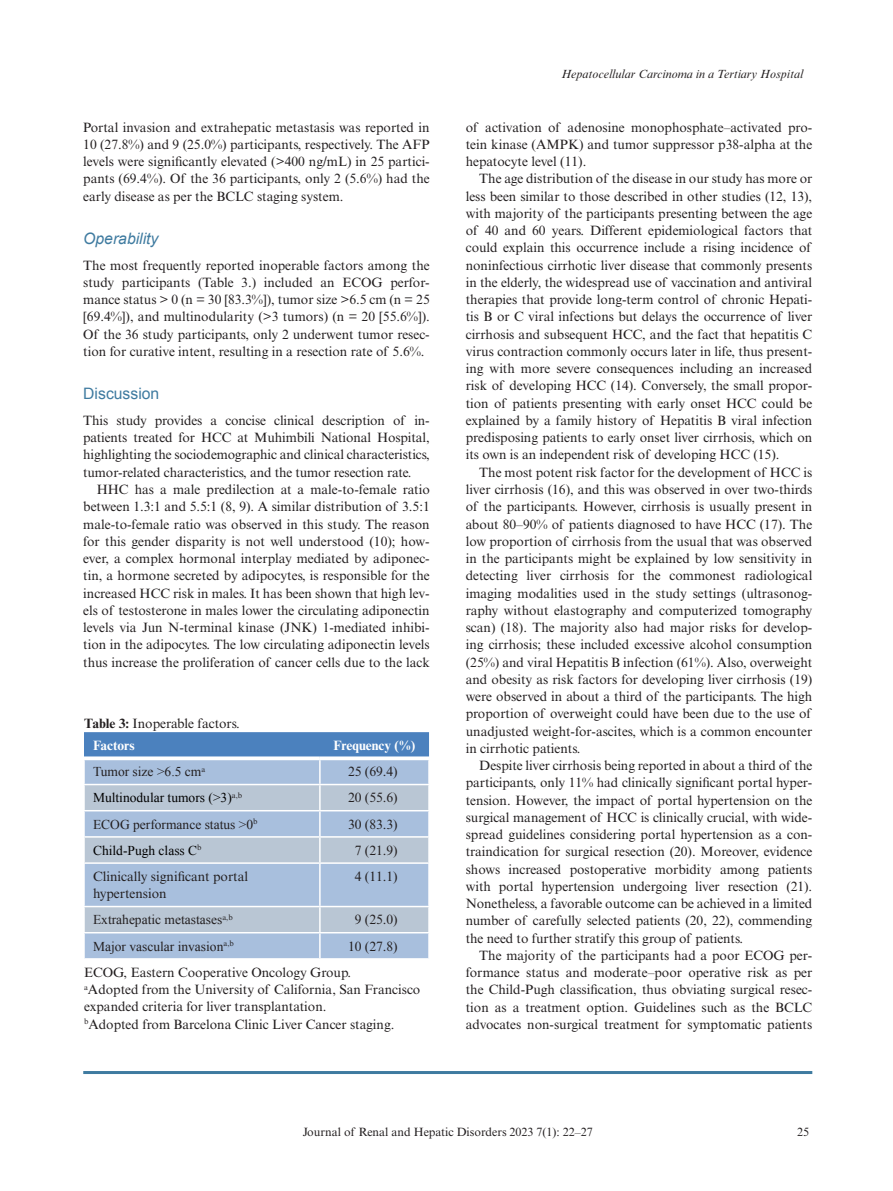
<style>
.page{position:relative;width:893px;height:1191px;background:#fff}
.page>*{position:absolute;margin:0;border:0;box-sizing:border-box;transform-origin:0 0}
.t1{font:italic 15.75px "Arial";color:#3f7ba0}
.t2{font:15.75px "Arial";color:#3f7ba0}
.TXI{font:13.5px/17.2px "Times New Roman MT Std";color:#231f20;text-align:justify}
.TX{font:13.5px/17.2px "Times New Roman MT Std";color:#231f20;text-align:justify}
.TB{font:13.5px/17.2px "Times New Roman MT Std";color:#231f20}
.TB-2{font:13.5px "Times New Roman";color:#231f20}
.TB-3{font:13.5px "Times New Roman";color:#000}
.TT{font:13.5px "Times New Roman MT Std";color:#231f20}
.TCH{font:700 13.5px "Times New Roman MT Std";color:#fff}
.t3{font:12px "Times New Roman MT Std";color:#231f20}
.t4{font:italic 12px "Times New Roman MT Std";color:#231f20}
.s1{font-weight:700}
</style>
<div class="page">
<hr style="left:83px;top:1071px;width:729px;height:3px;background:#3f7ba0">
<div style="left:84px;top:732px;width:345px;height:24px;background:#4b81be"></div>
<div style="left:85px;top:760px;width:343px;height:198px;background:#a8bfdd"></div>
<svg style="left:85px;top:785px;width:343px;height:147px;background:#b1c3d8"></svg>
<hr style="left:319px;top:760px;width:2px;height:23px;background:#fff">
<hr style="left:319px;top:785px;width:2px;height:25px;background:#fff">
<hr style="left:319px;top:811px;width:2px;height:25px;background:#fff">
<hr style="left:319px;top:837px;width:2px;height:25px;background:#fff">
<hr style="left:319px;top:864px;width:2px;height:41px;background:#fff">
<hr style="left:319px;top:907px;width:2px;height:25px;background:#fff">
<hr style="left:319px;top:933px;width:2px;height:25px;background:#fff">
<svg style="left:84px;top:756px;width:236px;height:2px"></svg>
<svg style="left:320px;top:756px;width:109px;height:1px"></svg>
<hr style="left:83px;top:783px;width:237px;height:2px;background:#fff">
<hr style="left:320px;top:783px;width:110px;height:2px;background:#fff">
<hr style="left:83px;top:810px;width:237px;height:1px;background:#fff">
<hr style="left:320px;top:810px;width:110px;height:1px;background:#fff">
<hr style="left:83px;top:836px;width:237px;height:1px;background:#fff">
<hr style="left:320px;top:836px;width:110px;height:1px;background:#fff">
<hr style="left:83px;top:862px;width:237px;height:2px;background:#fff">
<hr style="left:320px;top:862px;width:110px;height:2px;background:#fff">
<hr style="left:83px;top:905px;width:237px;height:2px;background:#fff">
<hr style="left:320px;top:905px;width:110px;height:2px;background:#fff">
<hr style="left:83px;top:932px;width:237px;height:1px;background:#fff">
<hr style="left:320px;top:932px;width:110px;height:1px;background:#fff">
<p class="TX" style="left:83px;top:118px;width:348px">Portal invasion and extrahepatic metastasis was reported in 10 (27.8%) and 9 (25.0%) participants, respectively. The AFP levels were significantly elevated (&gt;400 ng/mL) in 25 partici&shy;pants (69.4%). Of the 36 participants, only 2 (5.6%) had the early disease as per the BCLC staging system.</p>
<h2 class="t1" style="left:83px;top:228px;width:77px">Operability</h2>
<p class="TX" style="left:83px;top:256px;width:348px">The most frequently reported inoperable factors among the study participants (Table 3.) included an ECOG perfor&shy;mance status &gt; 0 (n = 30 [83.3%]), tumor size &gt;6.5 cm (n = 25 [69.4%]), and multinodularity (&gt;3 tumors) (n = 20 [55.6%]).<br>Of the 36 study participants, only 2 underwent tumor resec&shy;tion for curative intent, resulting in a resection rate of 5.6%.</p>
<h1 class="t2" style="left:83px;top:383px;width:78px">Discussion</h1>
<p class="TX" style="left:83px;top:412px;width:348px">This study provides a concise clinical description of in&shy;patients treated for HCC at Muhimbili National Hospital, highlighting the sociodemographic and clinical characteristics, tumor-related characteristics, and the tumor resection rate.</p>
<p class="TXI" style="left:83px;top:481px;width:348px;text-indent:14px">HHC has a male predilection at a male-to-female ratio between 1.3:1 and 5.5:1 (8, 9). A similar distribution of 3.5:1 male-to-female ratio was observed in this study. The reason for this gender disparity is not well understood (10); how&shy;ever, a complex hormonal interplay mediated by adiponec&shy;tin, a hormone secreted by adipocytes, is responsible for the increased HCC risk in males. It has been shown that high lev&shy;els of testosterone in males lower the circulating adiponectin levels via Jun N-terminal kinase (JNK) 1-mediated inhibi&shy;tion in the adipocytes. The low circulating adiponectin levels thus increase the proliferation of cancer cells due to the lack</p>
<p class="TT" style="left:84px;top:715px;width:157px"><span class="s1">Table 3:</span> Inoperable factors.</p>
<p class="TCH" style="left:93px;top:737px;width:43px">Factors</p>
<p class="TCH" style="left:333px;top:737px;width:83px">Frequency (%)</p>
<p class="TB-2" style="left:93px;top:762px;width:114px">Tumor size &gt;6.5 cm<sup>a</sup></p>
<p class="TB" style="left:348px;top:763px;width:51px">25 (69.4)</p>
<p class="TB-3" style="left:93px;top:789px;width:151px">Multinodular tumors (&gt;3)<sup>a,b</sup></p>
<p class="TB" style="left:348px;top:789px;width:51px">20 (55.6)</p>
<p class="TB-2" style="left:93px;top:815px;width:166px">ECOG performance status &gt;0<sup>b</sup></p>
<p class="TB" style="left:348px;top:815px;width:51px">30 (83.3)</p>
<p class="TB-3" style="left:93px;top:841px;width:110px">Child-Pugh class C<sup>b</sup></p>
<p class="TB" style="left:355px;top:841px;width:45px">7 (21.9)</p>
<p class="TB" style="left:93px;top:868px;width:157px">Clinically significant portal hypertension</p>
<p class="TB" style="left:355px;top:868px;width:45px">4 (11.1)</p>
<p class="TB-2" style="left:93px;top:911px;width:141px">Extrahepatic metastases<sup>a,b</sup></p>
<p class="TB" style="left:355px;top:911px;width:45px">9 (25.0)</p>
<p class="TB-2" style="left:93px;top:937px;width:142px">Major vascular invasion<sup>a,b</sup></p>
<p class="TB" style="left:348px;top:937px;width:51px">10 (27.8)</p>
<p class="TB" style="left:84px;top:963px;width:269px">ECOG, Eastern Cooperative Oncology Group.</p>
<p class="TB" style="left:84px;top:981px;width:338px"><sup>a</sup>Adopted from the University of California, San Francisco expanded criteria for liver transplantation.</p>
<p class="TB" style="left:84px;top:1015px;width:312px"><sup>b</sup>Adopted from Barcelona Clinic Liver Cancer staging.</p>
<p class="t4" style="left:561px;top:67px;width:243px">Hepatocellular Carcinoma in a Tertiary Hospital</p>
<p class="TXI" style="left:466px;top:118px;width:348px">of activation of adenosine monophosphate–activated pro&shy;tein kinase (AMPK) and tumor suppressor p38-alpha at the hepatocyte level (11).</p>
<p class="TXI" style="left:466px;top:170px;width:348px;text-indent:14px">The age distribution of the disease in our study has more or less been similar to those described in other studies (12, 13), with majority of the participants presenting between the age of 40 and 60 years. Different epidemiological factors that could explain this occurrence include a rising incidence of noninfectious cirrhotic liver disease that commonly presents in the elderly, the widespread use of vaccination and antiviral therapies that provide long-term control of chronic Hepati&shy;tis B or C viral infections but delays the occurrence of liver cirrhosis and subsequent HCC, and the fact that hepatitis C virus contraction commonly occurs later in life, thus present&shy;ing with more severe consequences including an increased risk of developing HCC (14). Conversely, the small propor&shy;tion of patients presenting with early onset HCC could be explained by a family history of Hepatitis B viral infection predisposing patients to early onset liver cirrhosis, which on its own is an independent risk of developing HCC (15).</p>
<p class="TXI" style="left:466px;top:463px;width:348px;text-indent:14px">The most potent risk factor for the development of HCC is liver cirrhosis (16), and this was observed in over two-thirds of the participants. However, cirrhosis is usually present in about 80–90% of patients diagnosed to have HCC (17). The low proportion of cirrhosis from the usual that was observed in the participants might be explained by low sensitivity in detecting liver cirrhosis for the commonest radiological imaging modalities used in the study settings (ultrasonog&shy;raphy without elastography and computerized tomography scan) (18). The majority also had major risks for develop&shy;ing cirrhosis; these included excessive alcohol consumption (25%) and viral Hepatitis B infection (61%). Also, overweight and obesity as risk factors for developing liver cirrhosis (19) were observed in about a third of the participants. The high proportion of overweight could have been due to the use of unadjusted weight-for-ascites, which is a common encounter in cirrhotic patients.</p>
<p class="TXI" style="left:466px;top:757px;width:348px;text-indent:14px">Despite liver cirrhosis being reported in about a third of the participants, only 11% had clinically significant portal hyper&shy;tension. However, the impact of portal hypertension on the surgical management of HCC is clinically crucial, with wide&shy;spread guidelines considering portal hypertension as a con&shy;traindication for surgical resection (20). Moreover, evidence shows increased postoperative morbidity among patients with portal hypertension undergoing liver resection (21).<br>Nonetheless, a favorable outcome can be achieved in a limited number of carefully selected patients (20, 22), commending the need to further stratify this group of patients.</p>
<p class="TXI" style="left:466px;top:946px;width:348px;text-indent:14px">The majority of the participants had a poor ECOG per&shy;formance status and moderate–poor operative risk as per the Child-Pugh classification, thus obviating surgical resec&shy;tion as a treatment option. Guidelines such as the BCLC advocates non-surgical treatment for symptomatic patients</p>
<p class="t3" style="left:303px;top:1124px;width:292px">Journal of Renal and Hepatic Disorders 2023 7(1): 22–27</p>
<p class="t3" style="left:797px;top:1124px;width:13px">25</p>
</div>
